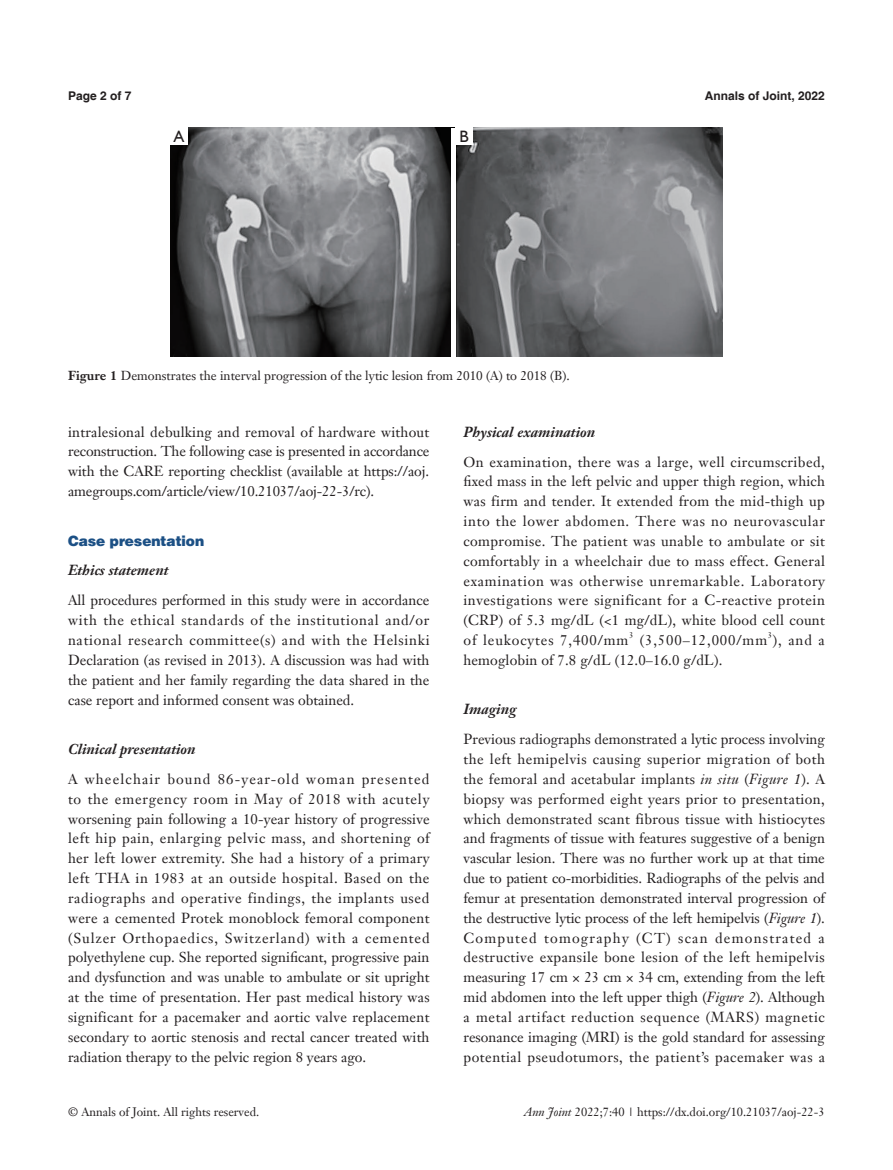
<style>
.page{position:relative;width:893px;height:1170px;background:#fff}
.page>*{position:absolute;margin:0;border:0;box-sizing:border-box;transform-origin:0 0}
.t1{font:16.5px "Humanist 521 BT";color:#231f20}
.t2{font:14.25px/19.8px "Janson Text LT";color:#231f20;text-align:justify}
.t3{font:italic 700 14.25px "Janson Text LT";color:#231f20}
.t4{font:14.25px "Janson Text LT";letter-spacing:.06em;color:#231f20}
.t5{font:900 14.25px "Helvetica";color:#1c5085}
.t6{font:12.75px "Janson Text LT";color:#231f20}
.t7{font:12px "Janson Text LT";color:#231f20}
.t8{font:700 12px "Helvetica";color:#231f20}
.t9{font:8.25px "Janson Text LT";color:#231f20}
.s1{font-weight:700}
.s2{font-style:italic}
</style>
<div class="page">
<img style="left:170px;top:128px;width:553px;height:228px">
<hr style="left:452px;top:128px;width:4px;height:228px;background:#fff">
<div style="left:170px;top:128px;width:17px;height:17px;background:#fff"></div>
<div style="left:456px;top:128px;width:17px;height:17px;background:#fff"></div>
<p class="t8" style="left:68px;top:88px;width:65px">Page 2 of 7</p>
<p class="t8" style="left:705px;top:88px;width:122px">Annals of Joint, 2022</p>
<p class="t1" style="left:174px;top:126px;width:12px">A</p>
<p class="t1" style="left:459px;top:126px;width:11px">B</p>
<p class="t6" style="left:68px;top:367px;width:503px"><span class="s1">Figure 1</span> Demonstrates the interval progression of the lytic lesion from 2010 (A) to 2018 (B).</p>
<p class="t2" style="left:68px;top:421px;width:363px">intralesional debulking and removal of hardware without reconstruction. The following case is presented in accordance with the CARE reporting checklist (available at https://aoj. amegroups.com/article/view/10.21037/aoj-22-3/rc).</p>
<p class="t5" style="left:68px;top:531px;width:138px">Case presentation</p>
<p class="t3" style="left:68px;top:561px;width:102px">Ethics statement</p>
<p class="t2" style="left:68px;top:590px;width:363px">All procedures performed in this study were in accordance with the ethical standards of the institutional and/or national research committee(s) and with the Helsinki Declaration (as revised in 2013). A discussion was had with the patient and her family regarding the data shared in the case report and informed consent was obtained.</p>
<p class="t3" style="left:68px;top:739px;width:129px">Clinical presentation</p>
<p class="t2" style="left:68px;top:768px;width:363px">A wheelchair bound 86-year-old woman presented to the emergency room in May of 2018 with acutely worsening pain following a 10-year history of progressive left hip pain, enlarging pelvic mass, and shortening of her left lower extremity. She had a history of a primary left THA in 1983 at an outside hospital. Based on the radiographs and operative findings, the implants used were a cemented Protek monoblock femoral component (Sulzer Orthopaedics, Switzerland) with a cemented polyethylene cup. She reported significant, progressive pain and dysfunction and was unable to ambulate or sit upright at the time of presentation. Her past medical history was significant for a pacemaker and aortic valve replacement secondary to aortic stenosis and rectal cancer treated with radiation therapy to the pelvic region 8 years ago.</p>
<p class="t3" style="left:463px;top:422px;width:133px">Physical examination</p>
<p class="t2" style="left:463px;top:451px;width:363px">On examination, there was a large, well circumscribed, fixed mass in the left pelvic and upper thigh region, which was firm and tender. It extended from the mid-thigh up into the lower abdomen. There was no neurovascular compromise. The patient was unable to ambulate or sit comfortably in a wheelchair due to mass effect. General examination was otherwise unremarkable. Laboratory investigations were significant for a C-reactive protein (CRP) of 5.3 mg/dL (&lt;1 mg/dL), white blood cell count of leukocytes 7,400/mm</p>
<p class="t9" style="left:629px;top:630px;width:6px">3</p>
<p class="t4" style="left:640px;top:631px;width:187px">(3,500–12,000/mm ), and a</p>
<p class="t9" style="left:768px;top:630px;width:6px">3</p>
<p class="t2" style="left:463px;top:650px;width:260px">hemoglobin of 7.8 g/dL (12.0–16.0 g/dL).</p>
<p class="t3" style="left:463px;top:700px;width:55px">Imaging</p>
<p class="t2" style="left:463px;top:729px;width:363px">Previous radiographs demonstrated a lytic process involving the left hemipelvis causing superior migration of both the femoral and acetabular implants <span class="s2">in situ</span> (<span class="s2">Figure 1</span>). A biopsy was performed eight years prior to presentation, which demonstrated scant fibrous tissue with histiocytes and fragments of tissue with features suggestive of a benign vascular lesion. There was no further work up at that time due to patient co-morbidities. Radiographs of the pelvis and femur at presentation demonstrated interval progression of the destructive lytic process of the left hemipelvis (<span class="s2">Figure 1</span>).<br>Computed tomography (CT) scan demonstrated a destructive expansile bone lesion of the left hemipelvis measuring 17 cm × 23 cm × 34 cm, extending from the left mid abdomen into the left upper thigh (<span class="s2">Figure 2</span>). Although a metal artifact reduction sequence (MARS) magnetic resonance imaging (MRI) is the gold standard for assessing potential pseudotumors, the patient’s pacemaker was a</p>
<p class="t7" style="left:68px;top:1104px;width:192px">© Annals of Joint. All rights reserved.</p>
<p class="t7" style="left:524px;top:1104px;width:302px"><span class="s2">Ann Joint</span> 2022;7:40 | https://dx.doi.org/10.21037/aoj-22-3</p>
</div>
